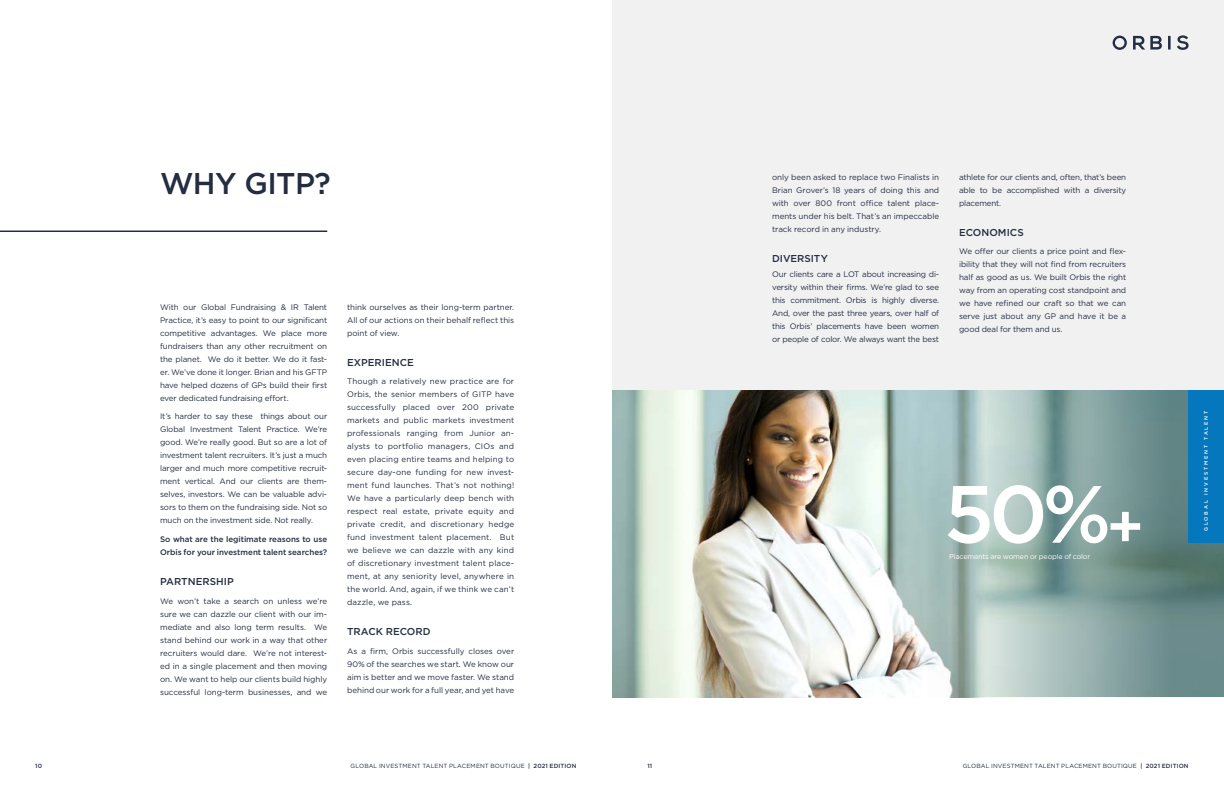
<style>
.page{position:relative;width:1224px;height:792px;background:#fff}
.page>*{position:absolute;margin:0;border:0;box-sizing:border-box;transform-origin:0 0}
.t1{font:500 80.9px "Gotham";color:#fff}
.t2{font:500 59.5px "Gotham";color:#fff}
.t3{font:500 30px "Gotham";letter-spacing:-.02em;color:#242d41}
.t4{font:500 10px "Gotham";letter-spacing:.005em;color:#242d41}
.t5{font:8px/13px "Gotham";letter-spacing:-.01em;color:#242d41;text-align:justify}
.t6{font:500 8px/13px "Gotham";letter-spacing:-.005em;color:#242d41}
.t7{font:7.1px "Gotham";letter-spacing:-.02em;color:#fff}
.t8{font:6px "Gotham";letter-spacing:.02em;color:#242d41}
.t9{font:500 6px "Gotham";color:#242d41}
.t10{font:500 5px "Gotham";letter-spacing:.36em;color:#fff}
.s1{font-weight:500}
</style>
<div class="page">
<div style="left:612px;top:0;width:612px;height:408px;background:#f1f1f1"></div>
<img style="left:612px;top:391px;width:315px;height:306px">
<svg style="left:927px;top:391px;width:297px;height:306px;background:#8da9a6"></svg>
<div style="left:1189px;top:391px;width:35px;height:152px;background:#0578bd"></div>
<hr style="left:0;top:231px;width:327px;height:1px;background:#242d41">
<svg style="left:1133px;top:35px;width:56px;height:15px"></svg>
<svg style="left:1113px;top:36px;width:14px;height:14px"></svg>
<h3 class="t3" style="left:160px;top:164px;width:172px">WHY GITP?</h3>
<p class="t5" style="left:160px;top:300px;width:169px">With our Global Fundraising &amp; IR Talent Practice, it’s easy to point to our significant competitive advantages. We place more fundraisers than any other recruitment on the planet. We do it better. We do it fast&shy;er. We’ve done it longer. Brian and his GFTP have helped dozens of GPs build their first ever dedicated fundraising effort.</p>
<p class="t5" style="left:160px;top:410px;width:169px">It’s harder to say these things about our Global Investment Talent Practice. We’re good. We’re really good. But so are a lot of investment talent recruiters. It’s just a much larger and much more competitive recruit&shy;ment vertical. And our clients are them&shy;selves, investors. We can be valuable advi&shy;sors to them on the fundraising side. Not so much on the investment side. Not really.</p>
<p class="t6" style="left:160px;top:533px;width:169px">So what are the legitimate reasons to use<br>Orbis for your investment talent searches?</p>
<p class="t4" style="left:160px;top:575px;width:75px">PARTNERSHIP</p>
<p class="t5" style="left:160px;top:594px;width:169px">We won’t take a search on unless we’re sure we can dazzle our client with our im&shy;mediate and also long term results. We stand behind our work in a way that other recruiters would dare. We’re not interest&shy;ed in a single placement and then moving on. We want to help our clients build highly successful long-term businesses, and we</p>
<p class="t5" style="left:347px;top:300px;width:169px">think ourselves as their long-term partner.<br>All of our actions on their behalf reflect this point of view.</p>
<p class="t4" style="left:347px;top:356px;width:68px">EXPERIENCE</p>
<p class="t5" style="left:347px;top:375px;width:169px">Though a relatively new practice are for Orbis, the senior members of GITP have successfully placed over 200 private markets and public markets investment professionals ranging from Junior an&shy;alysts to portfolio managers, CIOs and even placing entire teams and helping to secure day-one funding for new invest&shy;ment fund launches. That’s not nothing!<br>We have a particularly deep bench with respect real estate, private equity and private credit, and discretionary hedge fund investment talent placement. But we believe we can dazzle with any kind of discretionary investment talent place&shy;ment, at any seniority level, anywhere in the world. And, again, if we think we can’t dazzle, we pass.</p>
<p class="t4" style="left:347px;top:625px;width:85px">TRACK RECORD</p>
<p class="t5" style="left:347px;top:645px;width:169px">As a firm, Orbis successfully closes over 90% of the searches we start. We know our aim is better and we move faster. We stand behind our work for a full year, and yet have</p>
<p class="t5" style="left:772px;top:170px;width:169px">only been asked to replace two Finalists in Brian Grover’s 18 years of doing this and with over 800 front office talent place&shy;ments under his belt. That’s an impeccable track record in any industry.</p>
<p class="t4" style="left:772px;top:252px;width:57px">DIVERSITY</p>
<p class="t5" style="left:772px;top:268px;width:169px">Our clients care a LOT about increasing di&shy;versity within their firms. We’re glad to see this commitment. Orbis is highly diverse.<br>And, over the past three years, over half of this Orbis’ placements have been women or people of color. We always want the best</p>
<p class="t5" style="left:959px;top:170px;width:169px">athlete for our clients and, often, that’s been able to be accomplished with a diversity placement.</p>
<p class="t4" style="left:959px;top:226px;width:66px">ECONOMICS</p>
<p class="t5" style="left:959px;top:245px;width:169px">We offer our clients a price point and flex&shy;ibility that they will not find from recruiters half as good as us. We built Orbis the right way from an operating cost standpoint and we have refined our craft so that we can serve just about any GP and have it be a good deal for them and us.</p>
<h1 class="t1" style="left:944px;top:461px;width:169px">50%</h1>
<p class="t7" style="left:949px;top:552px;width:143px">Placements are women or people of color</p>
<h2 class="t2" style="left:1106px;top:487px;width:39px">+</h2>
<p class="t10" style="left:1203px;top:531px;width:122px;rotate:-90deg">GLOBAL INVESTMENT TALENT</p>
<p class="t9" style="left:35px;top:762px;width:8px">10</p>
<p class="t8" style="left:351px;top:762px;width:227px">GLOBAL INVESTMENT TALENT PLACEMENT BOUTIQUE <span class="s1">| 2021 EDITION</span></p>
<p class="t9" style="left:647px;top:762px;width:6px">11</p>
<p class="t8" style="left:963px;top:762px;width:227px">GLOBAL INVESTMENT TALENT PLACEMENT BOUTIQUE <span class="s1">| 2021 EDITION</span></p>
</div>
